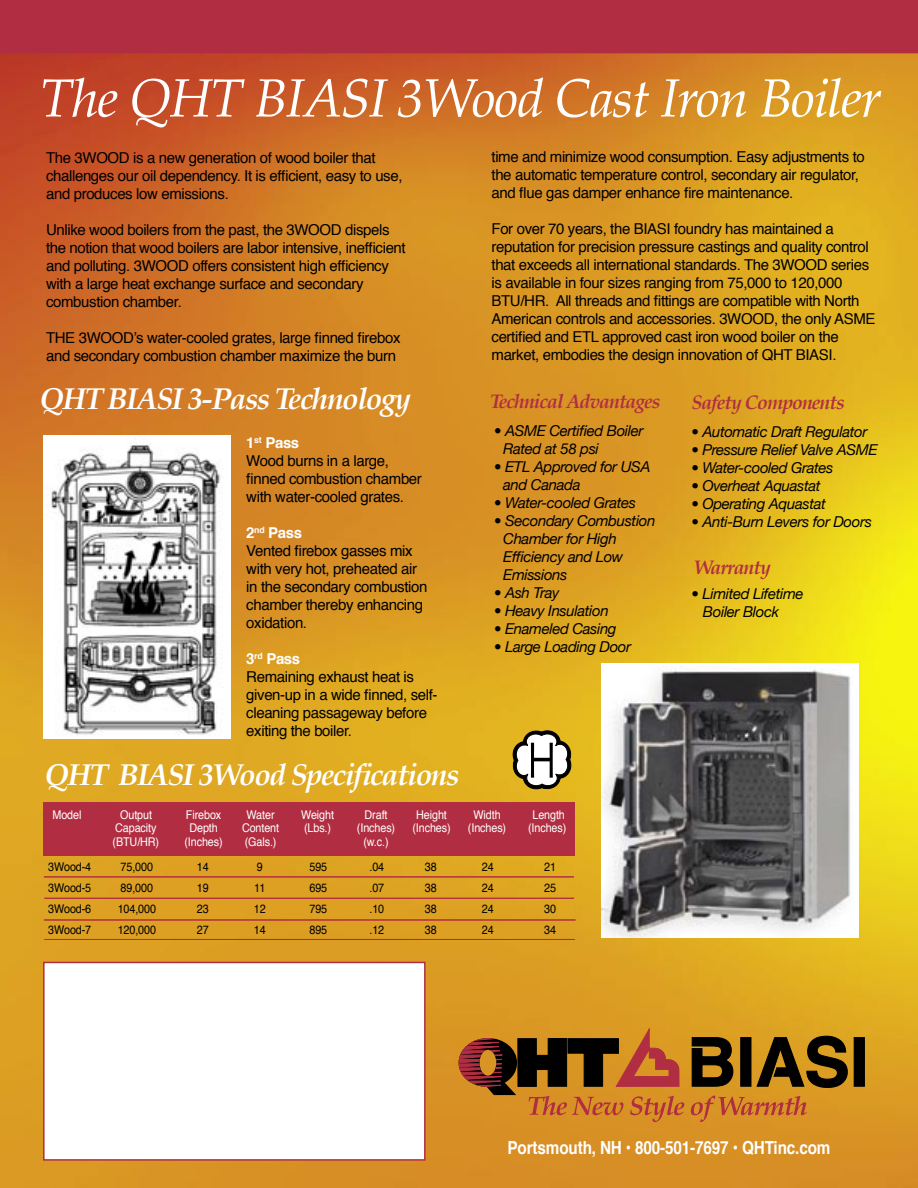
<style>
.page{position:relative;width:918px;height:1188px;background:#fff}
.page>*{position:absolute;margin:0;border:0;box-sizing:border-box;transform-origin:0 0}
.Heading_3{font:italic 54px "Palatino";letter-spacing:-.025em;color:#fff}
.t1{font:italic 700 30px "Palatino";letter-spacing:-.05em;color:#fff}
.t2{font:italic 700 19.5px "Palatino";letter-spacing:-.05em;color:#b12e42}
.t3{font:700 18px "Helvetica";letter-spacing:-.01em;color:#fff;scale:.85 1}
.Body_Text_Indent{font:15px/18px "Helvetica";letter-spacing:-.025em;color:#000}
.t4{font:italic 15px/18px "Helvetica Neue";letter-spacing:-.025em;color:#000}
.Body_Text_Indent_2{font:15px/18px "Helvetica";letter-spacing:-.025em;color:#000}
.Body_Text_Indent_2-2{font:700 15px "Helvetica";letter-spacing:-.025em;color:#fff}
.t5{font:12px "Helvetica";letter-spacing:-.01em;color:#fff;scale:.9 1}
.t6{font:12px "Helvetica";letter-spacing:-.01em;color:#000;scale:.9 1}
</style>
<div class="page">
<img style="left:0;top:53px;width:918px;height:1135px">
<div style="left:44px;top:962px;width:381px;height:198px;background:#fff"></div>
<div style="left:43px;top:962px;width:383px;height:199px;border:2px solid #b12e42"></div>
<svg style="left:513px;top:731px;width:58px;height:58px"></svg>
<svg style="left:691px;top:1096px;width:116px;height:26px;background:#cf7b2b"></svg>
<svg style="left:692px;top:1036px;width:173px;height:52px;background:#5f440f"></svg>
<svg style="left:459px;top:1029px;width:225px;height:93px;background:#a06120"></svg>
<div style="left:0;top:0;width:918px;height:53px;background:#b12e42"></div>
<img style="left:44px;top:436px;width:187px;height:302px">
<img style="left:601px;top:663px;width:257px;height:275px">
<div style="left:43px;top:803px;width:532px;height:53px;background:#b12e42"></div>
<hr style="left:44px;top:877px;width:530px;height:1px;background:#b12e42">
<hr style="left:44px;top:898px;width:530px;height:1px;background:#b12e42">
<hr style="left:44px;top:920px;width:532px;height:1px;background:#b12e42">
<hr style="left:44px;top:939px;width:531px;height:1px;background:#b12e42">
<p class="Heading_3" style="left:40px;top:66px;width:843px">The QHT BIASI 3Wood Cast Iron Boiler</p>
<p class="Body_Text_Indent" style="left:46px;top:150px;width:331px">The 3WOOD is a new generation of wood boiler that</p>
<p class="Body_Text_Indent" style="left:46px;top:168px;width:358px">challenges our oil dependency. It is efficient, easy to use,</p>
<p class="Body_Text_Indent" style="left:46px;top:186px;width:184px">and produces low emissions.</p>
<p class="Body_Text_Indent" style="left:46px;top:222px;width:345px">Unlike wood boilers from the past, the 3WOOD dispels</p>
<p class="Body_Text_Indent" style="left:46px;top:240px;width:361px">the notion that wood boilers are labor intensive, inefficient and polluting. 3WOOD offers consistent high efficiency</p>
<p class="Body_Text_Indent" style="left:46px;top:276px;width:319px">with a large heat exchange surface and secondary</p>
<p class="Body_Text_Indent" style="left:46px;top:294px;width:137px">combustion chamber.</p>
<p class="Body_Text_Indent" style="left:46px;top:330px;width:356px">THE 3WOOD’s water-cooled grates, large finned firebox</p>
<p class="Body_Text_Indent" style="left:46px;top:348px;width:352px">and secondary combustion chamber maximize the burn</p>
<p class="Body_Text_Indent" style="left:492px;top:148px;width:375px">time and minimize wood consumption. Easy adjustments to the automatic temperature control, secondary air regulator,</p>
<p class="Body_Text_Indent" style="left:492px;top:184px;width:303px">and flue gas damper enhance fire maintenance.</p>
<p class="Body_Text_Indent" style="left:492px;top:220px;width:386px">For over 70 years, the BIASI foundry has maintained a reputation for precision pressure castings and quality control that exceeds all international standards. The 3WOOD series is available in four sizes ranging from 75,000 to 120,000<br>BTU/HR. All threads and fittings are compatible with North American controls and accessories. 3WOOD, the only ASME certified and ETL approved cast iron wood boiler on the market, embodies the design innovation of QHT BIASI.</p>
<p class="t1" style="left:39px;top:380px;width:373px">QHT BIASI 3-Pass Technology</p>
<p class="t2" style="left:490px;top:390px;width:172px">Technical Advantages</p>
<p class="t2" style="left:692px;top:391px;width:155px">Safety Components</p>
<p class="Body_Text_Indent_2-2" style="left:246px;top:432px;width:55px">1<sup>st</sup> Pass</p>
<p class="Body_Text_Indent" style="left:246px;top:452px;width:144px">Wood burns in a large,</p>
<p class="Body_Text_Indent" style="left:246px;top:470px;width:177px">finned combustion chamber with water-cooled grates.</p>
<p class="Body_Text_Indent_2-2" style="left:246px;top:522px;width:57px">2<sup>nd</sup> Pass</p>
<p class="Body_Text_Indent_2" style="left:246px;top:542px;width:183px">Vented firebox gasses mix with very hot, preheated air in the secondary combustion chamber thereby enhancing oxidation.</p>
<p class="Body_Text_Indent_2-2" style="left:246px;top:648px;width:55px">3<sup>rd</sup> Pass</p>
<p class="Body_Text_Indent" style="left:246px;top:668px;width:193px">Remaining exhaust heat is given-up in a wide finned, self&shy;cleaning passageway before exiting the boiler.</p>
<p class="t1" style="left:44px;top:757px;width:416px">QHT BIASI 3Wood Specifications</p>
<p class="t4" style="left:503px;top:422px;width:142px;text-indent:-9px">• ASME Certified Boiler<br>Rated at 58 psi</p>
<p class="t4" style="left:503px;top:458px;width:149px;text-indent:-9px">• ETL Approved for USA and Canada</p>
<p class="t4" style="left:494px;top:494px;width:143px">• Water-cooled Grates</p>
<p class="t4" style="left:503px;top:512px;width:154px;text-indent:-9px">• Secondary Combustion<br>Chamber for High<br>Efficiency and Low<br>Emissions</p>
<p class="t4" style="left:494px;top:584px;width:67px">• Ash Tray</p>
<p class="t4" style="left:494px;top:602px;width:116px">• Heavy Insulation</p>
<p class="t4" style="left:494px;top:620px;width:124px">• Enameled Casing</p>
<p class="t4" style="left:494px;top:638px;width:138px">• Large Loading Door</p>
<p class="t5" style="left:53px;top:806px;width:34px">Model</p>
<p class="t5" style="left:120px;top:806px;width:37px">Output</p>
<p class="t5" style="left:186px;top:806px;width:41px">Firebox</p>
<p class="t5" style="left:247px;top:806px;width:33px">Water</p>
<p class="t5" style="left:301px;top:806px;width:38px">Weight</p>
<p class="t5" style="left:365px;top:806px;width:27px">Draft</p>
<p class="t5" style="left:416px;top:806px;width:36px">Height</p>
<p class="t5" style="left:474px;top:806px;width:32px">Width</p>
<p class="t5" style="left:532px;top:806px;width:38px">Length</p>
<p class="t5" style="left:115px;top:820px;width:47px">Capacity</p>
<p class="t5" style="left:189px;top:820px;width:33px">Depth</p>
<p class="t5" style="left:242px;top:820px;width:43px">Content</p>
<p class="t5" style="left:304px;top:820px;width:32px">(Lbs.)</p>
<p class="t5" style="left:357px;top:820px;width:44px">(Inches)</p>
<p class="t5" style="left:412px;top:820px;width:44px">(Inches)</p>
<p class="t5" style="left:468px;top:820px;width:44px">(Inches)</p>
<p class="t5" style="left:528px;top:820px;width:44px">(Inches)</p>
<p class="t5" style="left:113px;top:833px;width:53px">(BTU/HR)</p>
<p class="t5" style="left:184px;top:833px;width:44px">(Inches)</p>
<p class="t5" style="left:245px;top:833px;width:37px">(Gals.)</p>
<p class="t5" style="left:363px;top:833px;width:30px">(w.c.)</p>
<p class="t6" style="left:48px;top:858px;width:49px">3Wood-4</p>
<p class="t6" style="left:121px;top:858px;width:38px">75,000</p>
<p class="t6" style="left:197px;top:858px;width:15px">14</p>
<p class="t6" style="left:257px;top:858px;width:8px">9</p>
<p class="t6" style="left:309px;top:858px;width:21px">595</p>
<p class="t6" style="left:369px;top:858px;width:18px">.04</p>
<p class="t6" style="left:425px;top:858px;width:15px">38</p>
<p class="t6" style="left:482px;top:858px;width:15px">24</p>
<p class="t6" style="left:544px;top:858px;width:15px">21</p>
<p class="t6" style="left:48px;top:879px;width:49px">3Wood-5</p>
<p class="t6" style="left:121px;top:879px;width:38px">89,000</p>
<p class="t6" style="left:197px;top:879px;width:15px">19</p>
<p class="t6" style="left:254px;top:879px;width:14px">11</p>
<p class="t6" style="left:309px;top:879px;width:21px">695</p>
<p class="t6" style="left:369px;top:879px;width:18px">.07</p>
<p class="t6" style="left:425px;top:879px;width:15px">38</p>
<p class="t6" style="left:482px;top:879px;width:15px">24</p>
<p class="t6" style="left:544px;top:879px;width:15px">25</p>
<p class="t6" style="left:48px;top:900px;width:49px">3Wood-6</p>
<p class="t6" style="left:118px;top:900px;width:44px">104,000</p>
<p class="t6" style="left:197px;top:900px;width:15px">23</p>
<p class="t6" style="left:254px;top:900px;width:15px">12</p>
<p class="t6" style="left:309px;top:900px;width:21px">795</p>
<p class="t6" style="left:369px;top:900px;width:18px">.10</p>
<p class="t6" style="left:425px;top:900px;width:15px">38</p>
<p class="t6" style="left:482px;top:900px;width:15px">24</p>
<p class="t6" style="left:544px;top:900px;width:15px">30</p>
<p class="t6" style="left:48px;top:921px;width:49px">3Wood-7</p>
<p class="t6" style="left:118px;top:921px;width:44px">120,000</p>
<p class="t6" style="left:197px;top:921px;width:15px">27</p>
<p class="t6" style="left:254px;top:921px;width:15px">14</p>
<p class="t6" style="left:309px;top:921px;width:21px">895</p>
<p class="t6" style="left:369px;top:921px;width:18px">.12</p>
<p class="t6" style="left:425px;top:921px;width:15px">38</p>
<p class="t6" style="left:482px;top:921px;width:15px">24</p>
<p class="t6" style="left:544px;top:921px;width:15px">34</p>
<p class="t4" style="left:692px;top:423px;width:177px">• Automatic Draft Regulator</p>
<p class="t4" style="left:692px;top:441px;width:188px">• Pressure Relief Valve ASME</p>
<p class="t4" style="left:692px;top:459px;width:143px">• Water-cooled Grates</p>
<p class="t4" style="left:692px;top:477px;width:131px">• Overheat Aquastat</p>
<p class="t4" style="left:692px;top:495px;width:136px">• Operating Aquastat</p>
<p class="t4" style="left:692px;top:513px;width:182px">• Anti-Burn Levers for Doors</p>
<p class="t2" style="left:694px;top:556px;width:79px">Warranty</p>
<p class="t4" style="left:703px;top:585px;width:102px;text-indent:-11px">• Limited Lifetime<br>Boiler Block</p>
<p class="t3" style="left:508px;top:1135px;width:381px">Portsmouth, NH • 800-501-7697 • QHTinc.com</p>
</div>
